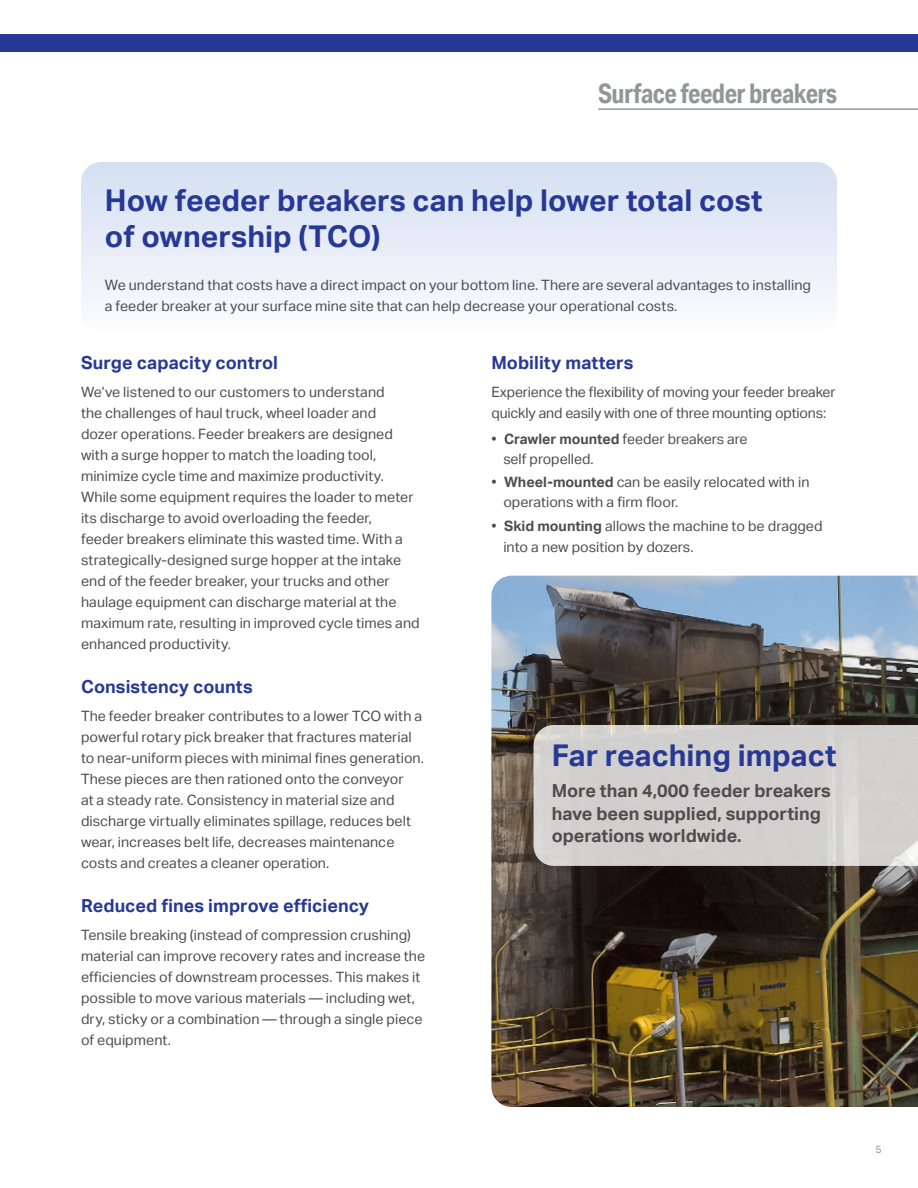
<style>
.page{position:relative;width:918px;height:1188px;background:#fff}
.page>*{position:absolute;margin:0;border:0;box-sizing:border-box;transform-origin:0 0}
.t1{font:700 30px/36px "Aktiv Grotesk";color:#273995}
.t2{font:700 27px "Aktiv Grotesk Cd";letter-spacing:-.02em;color:#939598}
.t3{font:700 18px "Aktiv Grotesk";letter-spacing:.005em;color:#273995}
.t4{font:700 18px/22.5px "Aktiv Grotesk";color:#4d4d4f}
.t5{font:14.25px/21px "Aktiv Grotesk";letter-spacing:.005em;color:#4d4d4f}
.t6{font:10.5px "Aktiv Grotesk";color:#939598}
.s1{font-weight:700}
</style>
<div class="page">
<div style="left:0;top:34px;width:918px;height:17px;background:#273995"></div>
<hr style="left:598px;top:108px;width:320px;height:2px;background:#939598">
<svg style="left:81px;top:162px;width:756px;height:141px"></svg>
<img style="left:491px;top:576px;width:427px;height:531px">
<div style="left:534px;top:725px;width:384px;height:141px;background:#d2d0cf"></div>
<h2 class="t2" style="left:598px;top:76px;width:240px">Surface feeder breakers</h2>
<h1 class="t1" style="left:105px;top:183px;width:659px">How feeder breakers can help lower total cost of ownership (TCO)</h1>
<p class="t5" style="left:105px;top:275px;width:708px">We understand that costs have a direct impact on your bottom line. There are several advantages to installing a feeder breaker at your surface mine site that can help decrease your operational costs.</p>
<p class="t3" style="left:81px;top:352px;width:199px">Surge capacity control</p>
<p class="t5" style="left:81px;top:381px;width:340px">We’ve listened to our customers to understand<br>the challenges of haul truck, wheel loader and<br>dozer operations. Feeder breakers are designed with a surge hopper to match the loading tool, minimize cycle time and maximize productivity.<br>While some equipment requires the loader to meter its discharge to avoid overloading the feeder,<br>feeder breakers eliminate this wasted time. With a strategically-designed surge hopper at the intake end of the feeder breaker, your trucks and other haulage equipment can discharge material at the maximum rate, resulting in improved cycle times and enhanced productivity.</p>
<p class="t3" style="left:81px;top:676px;width:173px">Consistency counts</p>
<p class="t5" style="left:81px;top:705px;width:345px">The feeder breaker contributes to a lower TCO with a powerful rotary pick breaker that fractures material to near-uniform pieces with minimal fines generation.<br>These pieces are then rationed onto the conveyor<br>at a steady rate. Consistency in material size and discharge virtually eliminates spillage, reduces belt wear, increases belt life, decreases maintenance costs and creates a cleaner operation.</p>
<p class="t3" style="left:81px;top:895px;width:290px">Reduced fines improve efficiency</p>
<p class="t5" style="left:81px;top:924px;width:346px">Tensile breaking (instead of compression crushing) material can improve recovery rates and increase the efficiencies of downstream processes. This makes it possible to move various materials — including wet, dry, sticky or a combination — through a single piece of equipment.</p>
<p class="t3" style="left:491px;top:352px;width:144px">Mobility matters</p>
<p class="t5" style="left:491px;top:381px;width:346px">Experience the flexibility of moving your feeder breaker quickly and easily with one of three mounting options:</p>
<p class="t5" style="left:503px;top:429px;width:246px;line-height:19.5px;text-indent:-12px">• <span class="s1">Crawler mounted</span> feeder breakers are self propelled.</p>
<p class="t5" style="left:503px;top:473px;width:308px;line-height:19.5px;text-indent:-12px">• <span class="s1">Wheel-mounted</span> can be easily relocated with in operations with a firm floor.</p>
<p class="t5" style="left:503px;top:515px;width:321px;text-indent:-12px">• <span class="s1">Skid mounting</span> allows the machine to be dragged into a new position by dozers.</p>
<h1 class="t1" style="left:552px;top:738px;width:286px">Far reaching impact</h1>
<p class="t4" style="left:552px;top:780px;width:281px">More than 4,000 feeder breakers have been supplied, supporting operations worldwide.</p>
<p class="t6" style="left:875px;top:1143px;width:8px">5</p>
</div>
